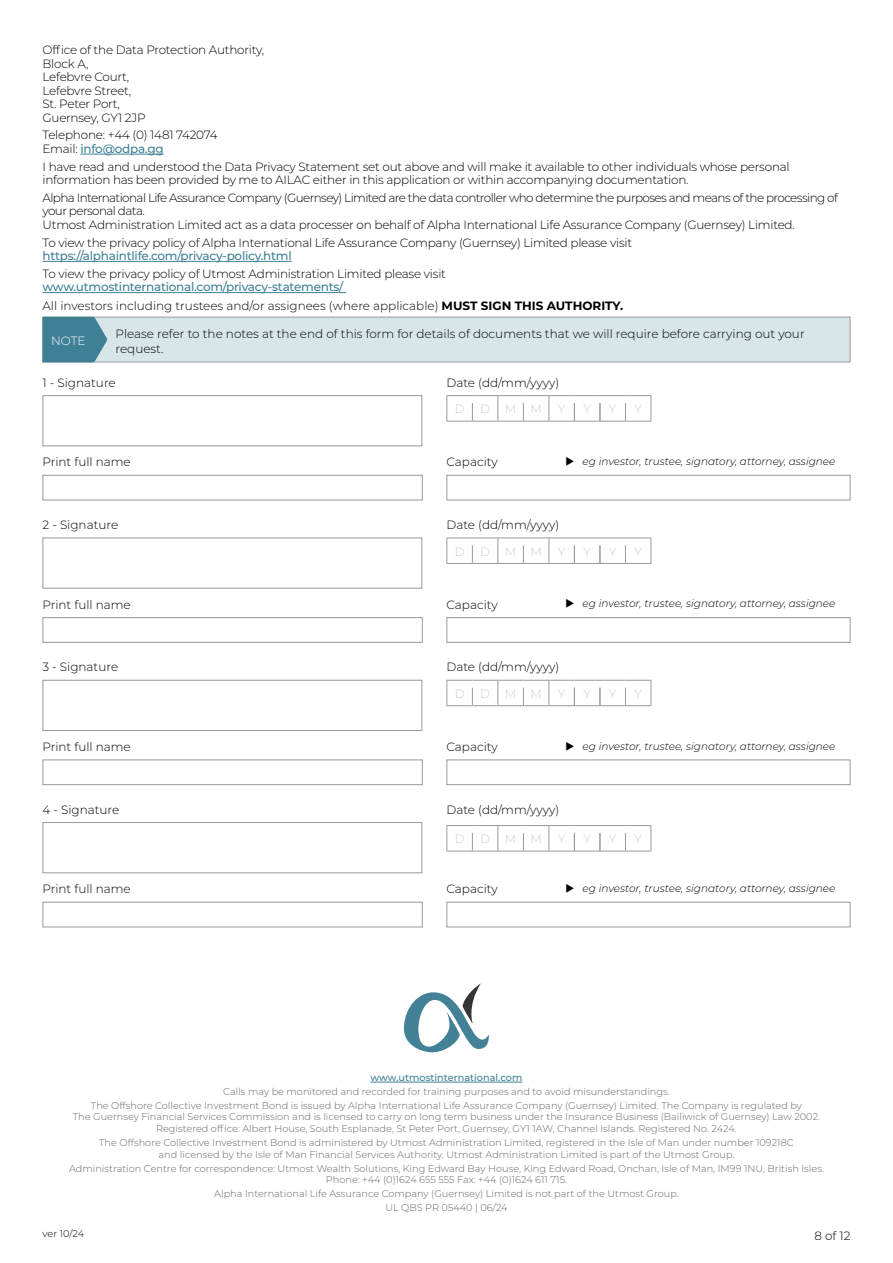
<style>
.page{position:relative;width:893px;height:1263px;background:#fff}
.page>*{position:absolute;margin:0;border:0;box-sizing:border-box;transform-origin:0 0}
.t1{font:300 12px/13.5px "Montserrat";letter-spacing:-.02em;color:#000}
.t2{font:300 12px/18.6px "Montserrat";color:#000}
.t3{font:300 12px/13.5px "Montserrat";letter-spacing:-.05em;color:#000}
.t4{font:500 12px "Montserrat";letter-spacing:-.02em;color:#3f8096}
.t5{font:300 12px "Montserrat";letter-spacing:1.2em;color:#ccc}
.t6{font:300 12px "Montserrat";color:#fff}
.t7{font:italic 300 10.5px "Montserrat";color:#000}
.t8{font:300 9.75px/11.7px "Montserrat";color:#666;text-align:center}
.t9{font:500 9.75px "Montserrat";color:#3f8096}
.t10{font:300 9.75px "Montserrat";letter-spacing:-.005em;color:#000}
.s1{font-weight:500;color:#3f8096}
.s2{font-weight:700}
</style>
<div class="page">
<hr style="left:371px;top:1082px;width:151px;height:1px;background:#3f8096">
<svg style="left:404px;top:983px;width:85px;height:69px"></svg>
<hr style="left:80px;top:154px;width:84px;height:1px;background:#3f8096">
<hr style="left:43px;top:261px;width:249px;height:1px;background:#3f8096">
<hr style="left:43px;top:292px;width:303px;height:1px;background:#3f8096">
<div style="left:43px;top:317px;width:807px;height:45px;background:#d8e6ea"></div>
<div style="left:43px;top:317px;width:807px;height:45px;border:1px solid #999"></div>
<svg style="left:43px;top:317px;width:65px;height:45px;background:#4f8a9e"></svg>
<div style="left:43px;top:395px;width:379px;height:51px;border:1px solid #999"></div>
<svg style="left:446px;top:395px;width:206px;height:27px"></svg>
<div style="left:43px;top:475px;width:380px;height:25px;border:1px solid #999"></div>
<div style="left:446px;top:475px;width:404px;height:25px;border:1px solid #999"></div>
<div style="left:43px;top:537px;width:379px;height:52px;border:1px solid #999"></div>
<svg style="left:446px;top:537px;width:206px;height:27px"></svg>
<div style="left:43px;top:617px;width:380px;height:26px;border:1px solid #999"></div>
<div style="left:446px;top:617px;width:404px;height:26px;border:1px solid #999"></div>
<div style="left:43px;top:680px;width:379px;height:51px;border:1px solid #999"></div>
<svg style="left:446px;top:680px;width:206px;height:26px"></svg>
<div style="left:43px;top:759px;width:380px;height:26px;border:1px solid #999"></div>
<div style="left:446px;top:759px;width:404px;height:26px;border:1px solid #999"></div>
<div style="left:43px;top:822px;width:379px;height:51px;border:1px solid #999"></div>
<svg style="left:446px;top:825px;width:206px;height:27px"></svg>
<div style="left:43px;top:902px;width:380px;height:25px;border:1px solid #999"></div>
<div style="left:446px;top:902px;width:404px;height:25px;border:1px solid #999"></div>
<p class="t1" style="left:43px;top:43px;width:223px">Office of the Data Protection Authority,<br>Block A,<br>Lefebvre Court,<br>Lefebvre Street,<br>St. Peter Port,<br>Guernsey, GY1 2JP</p>
<p class="t1" style="left:43px;top:128px;width:177px">Telephone: +44 (0) 1481 742074<br>Email: <span class="s1">info@odpa.gg</span></p>
<p class="t1" style="left:43px;top:159px;width:749px">I have read and understood the Data Privacy Statement set out above and will make it available to other individuals whose personal information has been provided by me to AILAC either in this application or within accompanying documentation.</p>
<p class="t3" style="left:43px;top:190px;width:797px">Alpha International Life Assurance Company (Guernsey) Limited are the data controller who determine the purposes and means of the processing of your personal data.<br>Utmost Administration Limited act as a data processer on behalf of Alpha International Life Assurance Company (Guernsey) Limited.</p>
<p class="t1" style="left:43px;top:235px;width:591px">To view the privacy policy of Alpha International Life Assurance Company (Guernsey) Limited please visit</p>
<p class="t4" style="left:43px;top:247px;width:251px">https://alphaintlife.com/privacy-policy.html</p>
<p class="t1" style="left:43px;top:266px;width:405px">To view the privacy policy of Utmost Administration Limited please visit</p>
<p class="t2" style="left:43px;top:277px;width:582px"><span class="s1">www.utmostinternational.com/privacy-statements/<br></span>All investors including trustees and/or assignees (where applicable) <span class="s2">MUST SIGN THIS AUTHORITY.</span></p>
<p class="t2" style="left:116px;top:326px;width:691px;line-height:14.4px">Please refer to the notes at the end of this form for details of documents that we will require before carrying out your request.</p>
<p class="t6" style="left:51px;top:333px;width:36px">NOTE</p>
<p class="t2" style="left:43px;top:373px;width:75px">1 - Signature</p>
<p class="t2" style="left:446px;top:373px;width:114px">Date (dd/mm/yyyy)</p>
<p class="t5" style="left:455px;top:401px;width:11px">D</p>
<p class="t5" style="left:480px;top:401px;width:63px">DMM</p>
<p class="t5" style="left:558px;top:401px;width:9px">Y</p>
<p class="t5" style="left:583px;top:401px;width:9px">Y</p>
<p class="t5" style="left:609px;top:401px;width:9px">Y</p>
<p class="t5" style="left:634px;top:401px;width:9px">Y</p>
<p class="t2" style="left:43px;top:452px;width:90px">Print full name</p>
<p class="t2" style="left:446px;top:452px;width:53px">Capacity</p>
<p class="t7" style="left:583px;top:454px;width:254px">eg investor, trustee, signatory, attorney, assignee</p>
<p class="t2" style="left:43px;top:515px;width:77px">2 - Signature</p>
<p class="t2" style="left:446px;top:515px;width:114px">Date (dd/mm/yyyy)</p>
<p class="t5" style="left:455px;top:543px;width:11px">D</p>
<p class="t5" style="left:480px;top:543px;width:63px">DMM</p>
<p class="t5" style="left:558px;top:543px;width:9px">Y</p>
<p class="t5" style="left:583px;top:543px;width:9px">Y</p>
<p class="t5" style="left:609px;top:543px;width:9px">Y</p>
<p class="t5" style="left:634px;top:543px;width:9px">Y</p>
<p class="t2" style="left:43px;top:595px;width:90px">Print full name</p>
<p class="t2" style="left:446px;top:595px;width:53px">Capacity</p>
<p class="t7" style="left:583px;top:596px;width:254px">eg investor, trustee, signatory, attorney, assignee</p>
<p class="t2" style="left:43px;top:657px;width:77px">3 - Signature</p>
<p class="t2" style="left:446px;top:657px;width:114px">Date (dd/mm/yyyy)</p>
<p class="t5" style="left:455px;top:685px;width:11px">D</p>
<p class="t5" style="left:480px;top:685px;width:63px">DMM</p>
<p class="t5" style="left:558px;top:685px;width:9px">Y</p>
<p class="t5" style="left:583px;top:685px;width:9px">Y</p>
<p class="t5" style="left:609px;top:685px;width:9px">Y</p>
<p class="t5" style="left:634px;top:685px;width:9px">Y</p>
<p class="t2" style="left:43px;top:737px;width:90px">Print full name</p>
<p class="t2" style="left:446px;top:737px;width:53px">Capacity</p>
<p class="t7" style="left:583px;top:739px;width:254px">eg investor, trustee, signatory, attorney, assignee</p>
<p class="t2" style="left:43px;top:800px;width:78px">4 - Signature</p>
<p class="t2" style="left:446px;top:800px;width:114px">Date (dd/mm/yyyy)</p>
<p class="t5" style="left:455px;top:831px;width:11px">D</p>
<p class="t5" style="left:480px;top:831px;width:63px">DMM</p>
<p class="t5" style="left:558px;top:831px;width:9px">Y</p>
<p class="t5" style="left:583px;top:831px;width:9px">Y</p>
<p class="t5" style="left:609px;top:831px;width:9px">Y</p>
<p class="t5" style="left:634px;top:831px;width:9px">Y</p>
<p class="t2" style="left:43px;top:879px;width:90px">Print full name</p>
<p class="t2" style="left:446px;top:879px;width:53px">Capacity</p>
<p class="t7" style="left:583px;top:881px;width:254px">eg investor, trustee, signatory, attorney, assignee</p>
<p class="t9" style="left:371px;top:1071px;width:153px">www.utmostinternational.com</p>
<p class="t8" style="left:91px;top:1084px;width:713px;line-height:13.8px">Calls may be monitored and recorded for training purposes and to avoid misunderstandings.<br>The Offshore Collective Investment Bond is issued by Alpha International Life Assurance Company (Guernsey) Limited. The Company is regulated by</p>
<p class="t8" style="left:73px;top:1111px;width:749px">The Guernsey Financial Services Commission and is licensed to carry on long term business under the Insurance Business (Bailiwick of Guernsey) Law 2002.<br>Registered office: Albert House, South Esplanade, St Peter Port, Guernsey, GY1 1AW, Channel Islands. Registered No. 2424.</p>
<p class="t8" style="left:99px;top:1136px;width:696px">The Offshore Collective Investment Bond is administered by Utmost Administration Limited, registered in the Isle of Man under number 109218C and licensed by the Isle of Man Financial Services Authority. Utmost Administration Limited is part of the Utmost Group.</p>
<p class="t8" style="left:69px;top:1162px;width:756px">Administration Centre for correspondence: Utmost Wealth Solutions, King Edward Bay House, King Edward Road, Onchan, Isle of Man, IM99 1NU, British Isles.<br>Phone: +44 (0)1624 655 555 Fax: +44 (0)1624 611 715.</p>
<p class="t8" style="left:214px;top:1186px;width:466px;line-height:13.8px">Alpha International Life Assurance Company (Guernsey) Limited is not part of the Utmost Group.<br>UL QBS PR 05440 | 06/24</p>
<p class="t10" style="left:43px;top:1227px;width:43px">ver 10/24</p>
<p class="t1" style="left:814px;top:1229px;width:38px">8 of 12</p>
</div>
